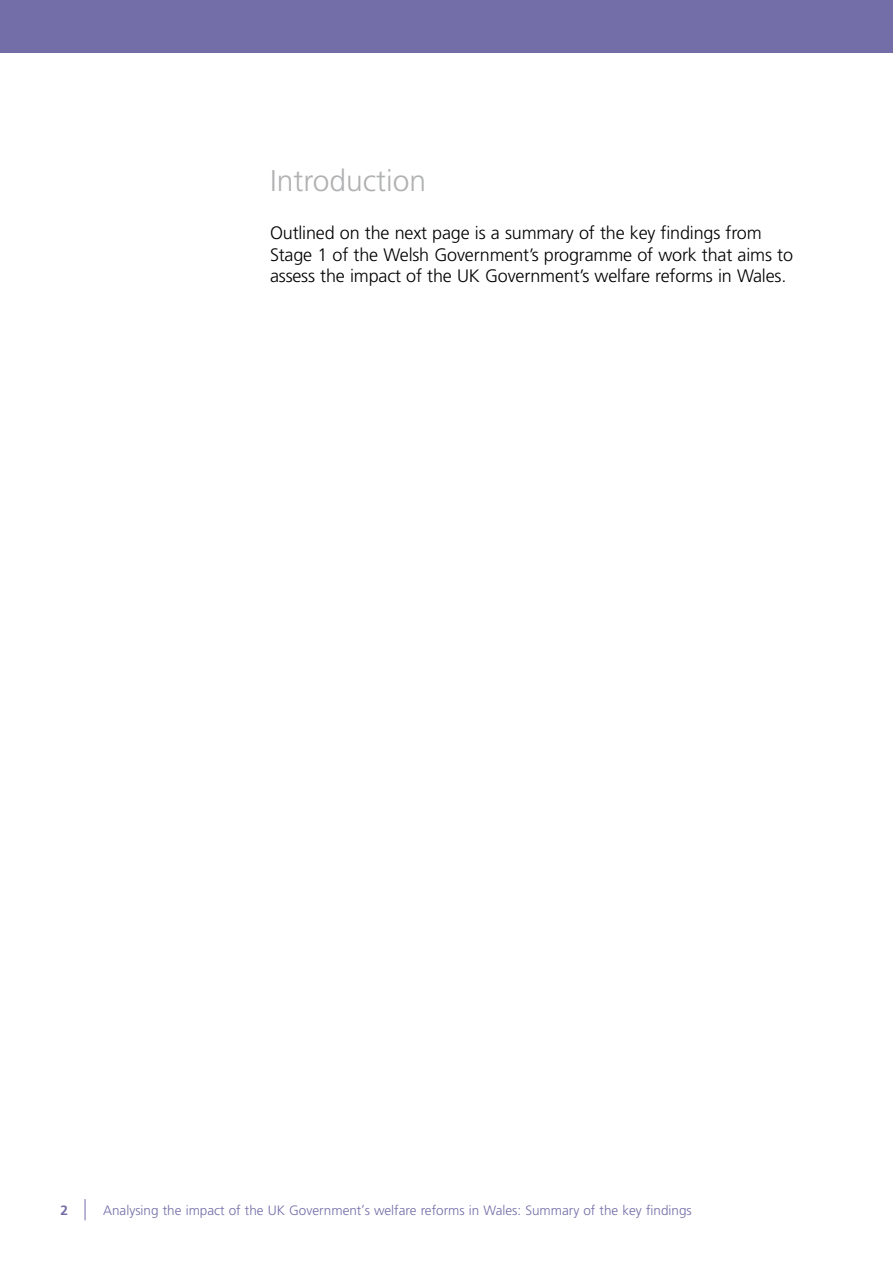
<style>
.page{position:relative;width:893px;height:1263px;background:#fff}
.page>*{position:absolute;margin:0;border:0;box-sizing:border-box;transform-origin:0 0}
._05__Heading_20pt{font:300 30px "Frutiger LT Std";color:#b0b1b3}
._05__Heading_20pt-2{font:300 18px/21.8px "Frutiger LT Std";letter-spacing:-.01em;color:#000}
._05__Heading_20pt-3{font:300 13.5px "Frutiger LT Std";color:#736da8}
._23__Folio_12pt{font:700 13.5px "Frutiger LT Std";color:#736da8}
.s1{font-stretch:condensed}
</style>
<div class="page">
<div style="left:0;top:0;width:893px;height:53px;background:#736da8"></div>
<svg style="left:85px;top:1199px;width:1px;height:21px"></svg>
<p class="_05__Heading_20pt" style="left:270px;top:164px;width:158px">Introduction</p>
<p class="_05__Heading_20pt-2" style="left:270px;top:222px;width:524px">Outlined on the next page is a summary of the key findings from<br>Stage 1 of the Welsh Government’s programme of work that aims to assess the impact of the UK Government’s welfare reforms in Wales.</p>
<p class="_23__Folio_12pt" style="left:61px;top:1203px;width:9px">2</p>
<p class="_05__Heading_20pt-3" style="left:103px;top:1203px;width:590px">Analysing the impact of the UK Government<span class="s1">’</span>s welfare reforms in Wales: Summary of the key findings</p>
</div>
